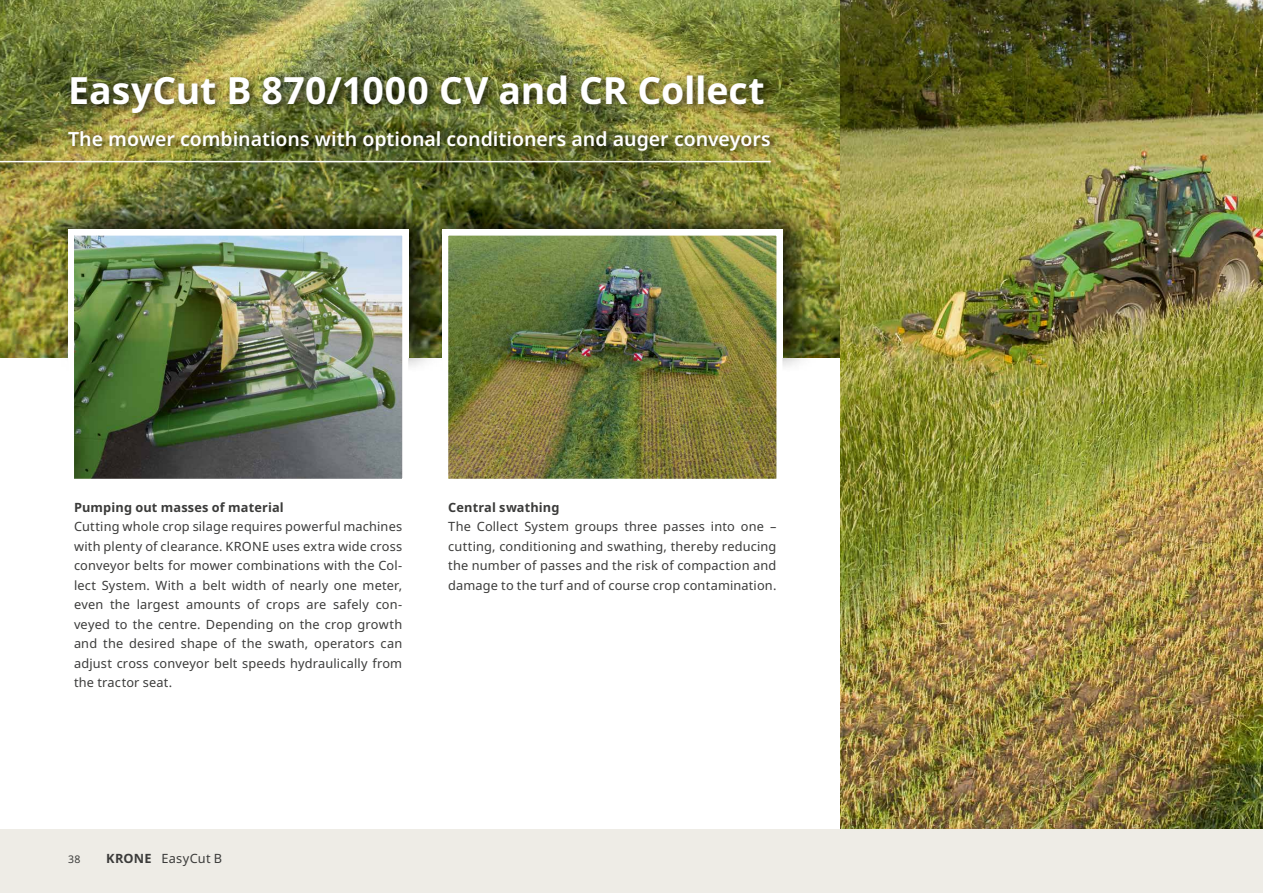
<style>
.page{position:relative;width:1263px;height:893px;background:#fff}
.page>*{position:absolute;margin:0;border:0;box-sizing:border-box;transform-origin:0 0}
.t1{font:700 37.5px "Noto Sans";color:#fff}
.t2{font:600 19.5px "Noto Sans";color:#fff}
.t3{font:12.75px/19.5px "Noto Sans";letter-spacing:.015em;color:#3b3b3a;text-align:justify}
.t4{font:700 12.75px "Noto Sans";letter-spacing:.01em;color:#3b3b3a}
.t5{font:10.5px "Noto Sans";color:#3b3b3a}
.s1{font-weight:700}
</style>
<div class="page">
<img style="left:0;top:0;width:841px;height:357px">
<img style="left:841px;top:0;width:422px;height:829px">
<div style="left:58px;top:199px;width:386px;height:175px;background:#000;opacity:.75"></div>
<div style="left:432px;top:199px;width:387px;height:175px;background:#000;opacity:.75"></div>
<img style="left:439px;top:227px;width:346px;height:252px">
<img style="left:65px;top:227px;width:346px;height:252px">
<div style="left:0;top:70px;width:781px;height:104px;background:#000;opacity:.75"></div>
<hr style="left:0;top:161px;width:771px;height:1px;background:#fff">
<div style="left:0;top:829px;width:1263px;height:64px;background:#eeece6"></div>
<h1 class="t1" style="left:68px;top:69px;width:698px">EasyCut B 870/1000 CV and CR Collect</h1>
<h2 class="t2" style="left:68px;top:127px;width:704px">The mower combinations with optional conditioners and auger conveyors</h2>
<p class="t4" style="left:74px;top:500px;width:211px">Pumping out masses of material</p>
<p class="t3" style="left:74px;top:517px;width:330px">Cutting whole crop silage requires powerful machines with plenty of clearance. KRONE uses extra wide cross conveyor belts for mower combinations with the Col&shy;lect System. With a belt width of nearly one meter, even the largest amounts of crops are safely con&shy;veyed to the centre. Depending on the crop growth and the desired shape of the swath, operators can adjust cross conveyor belt speeds hydraulically from the tractor seat.</p>
<p class="t4" style="left:448px;top:500px;width:113px">Central swathing</p>
<p class="t3" style="left:448px;top:517px;width:330px">The Collect System groups three passes into one – cutting, conditioning and swathing, thereby reducing the number of passes and the risk of compaction and damage to the turf and of course crop contamination.</p>
<p class="t5" style="left:68px;top:853px;width:14px">38</p>
<p class="t3" style="left:106px;top:848px;width:117px"><span class="s1">KRONE</span> EasyCut B</p>
</div>
